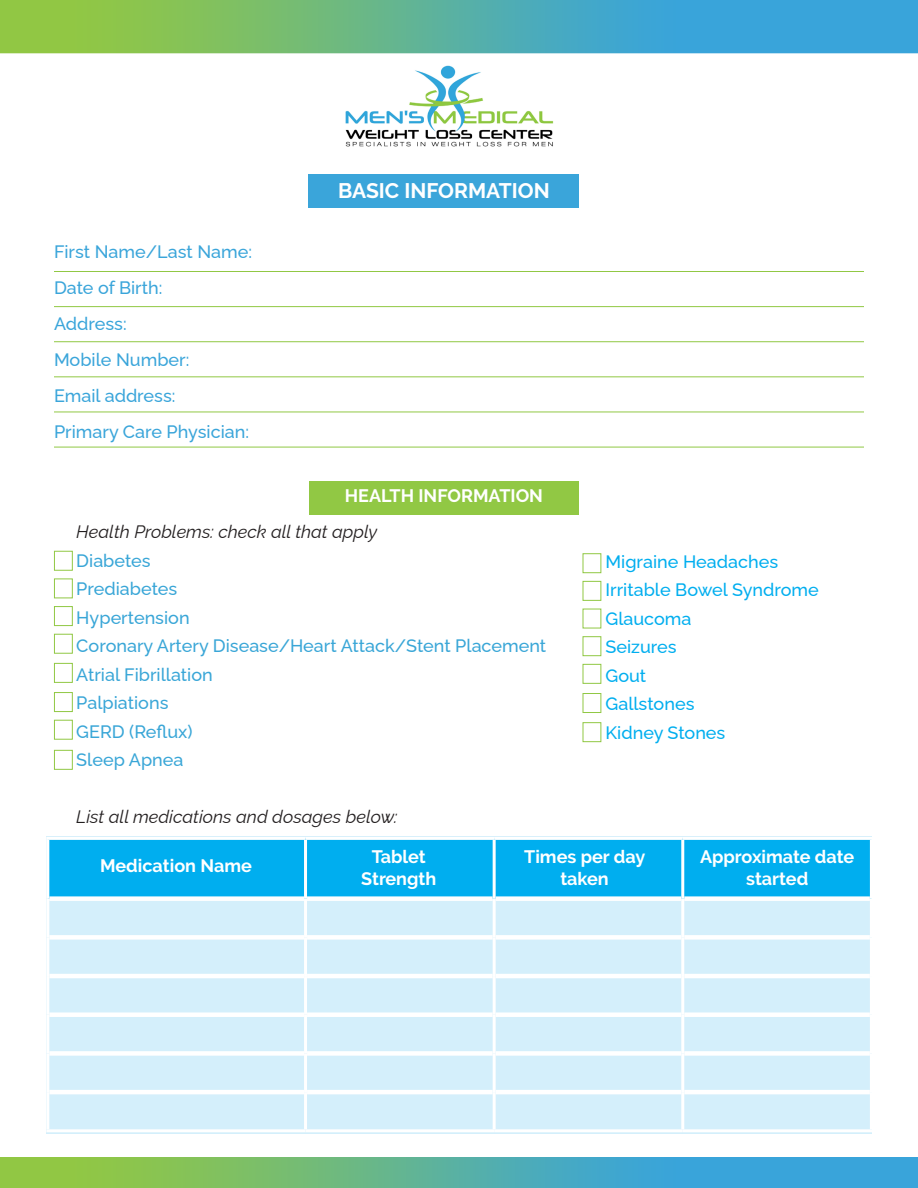
<style>
.page{position:relative;width:918px;height:1188px;background:#fff}
.page>*{position:absolute;margin:0;border:0;box-sizing:border-box;transform-origin:0 0}
.t1{font:700 21px "Raleway";color:#fff}
.t2{font:500 18px "Raleway";color:#39a6d7}
.t3{font:500 18px "Raleway";color:#3aa5da}
.t4{font:700 18px/21.6px "Raleway";color:#fff;text-align:center}
.t5{font:500 18px "Raleway";color:#00aeef}
.t6{font:italic 18px "Raleway";color:#231f20}
</style>
<div class="page">
<img style="left:345px;top:68px;width:209px;height:79px">
<hr style="left:54px;top:271px;width:810px;height:1px;background:#91c844">
<hr style="left:54px;top:306px;width:810px;height:1px;background:#91c844">
<hr style="left:54px;top:341px;width:810px;height:1px;background:#91c844">
<hr style="left:54px;top:376px;width:810px;height:1px;background:#91c844">
<hr style="left:54px;top:412px;width:810px;height:1px;background:#91c844">
<hr style="left:54px;top:447px;width:810px;height:1px;background:#91c844">
<div style="left:309px;top:481px;width:270px;height:33px;background:#91c844"></div>
<div style="left:309px;top:174px;width:270px;height:34px;background:#3aa5da"></div>
<div style="left:54px;top:551px;width:19px;height:20px;border:1px solid #91c844"></div>
<div style="left:54px;top:578px;width:19px;height:20px;border:1px solid #91c844"></div>
<div style="left:54px;top:606px;width:19px;height:20px;border:1px solid #91c844"></div>
<div style="left:54px;top:634px;width:19px;height:20px;border:1px solid #91c844"></div>
<div style="left:54px;top:663px;width:19px;height:20px;border:1px solid #91c844"></div>
<div style="left:54px;top:692px;width:19px;height:20px;border:1px solid #91c844"></div>
<div style="left:54px;top:720px;width:19px;height:20px;border:1px solid #91c844"></div>
<div style="left:54px;top:750px;width:19px;height:20px;border:1px solid #91c844"></div>
<div style="left:583px;top:553px;width:18px;height:20px;border:1px solid #91c844"></div>
<div style="left:583px;top:581px;width:18px;height:20px;border:1px solid #91c844"></div>
<div style="left:583px;top:636px;width:18px;height:20px;border:1px solid #91c844"></div>
<div style="left:583px;top:664px;width:18px;height:20px;border:1px solid #91c844"></div>
<div style="left:583px;top:693px;width:18px;height:20px;border:1px solid #91c844"></div>
<div style="left:583px;top:722px;width:18px;height:20px;border:1px solid #91c844"></div>
<div style="left:46px;top:837px;width:826px;height:297px;background:#d4effb"></div>
<div style="left:49px;top:840px;width:821px;height:56px;background:#00aeef"></div>
<div style="left:49px;top:896px;width:255px;height:5px;background:#fff"></div>
<div style="left:307px;top:896px;width:186px;height:5px;background:#fff"></div>
<div style="left:496px;top:896px;width:185px;height:5px;background:#fff"></div>
<div style="left:684px;top:896px;width:186px;height:5px;background:#fff"></div>
<div style="left:49px;top:935px;width:255px;height:5px;background:#fff"></div>
<div style="left:307px;top:935px;width:186px;height:5px;background:#fff"></div>
<div style="left:496px;top:935px;width:185px;height:5px;background:#fff"></div>
<div style="left:684px;top:935px;width:186px;height:5px;background:#fff"></div>
<hr style="left:49px;top:974px;width:255px;height:4px;background:#fff">
<hr style="left:307px;top:974px;width:186px;height:4px;background:#fff">
<hr style="left:496px;top:974px;width:185px;height:4px;background:#fff">
<hr style="left:684px;top:974px;width:186px;height:4px;background:#fff">
<div style="left:49px;top:1012px;width:255px;height:5px;background:#fff"></div>
<div style="left:307px;top:1012px;width:186px;height:5px;background:#fff"></div>
<div style="left:496px;top:1012px;width:185px;height:5px;background:#fff"></div>
<div style="left:684px;top:1012px;width:186px;height:5px;background:#fff"></div>
<div style="left:49px;top:1051px;width:255px;height:5px;background:#fff"></div>
<div style="left:307px;top:1051px;width:186px;height:5px;background:#fff"></div>
<div style="left:496px;top:1051px;width:185px;height:5px;background:#fff"></div>
<div style="left:684px;top:1051px;width:186px;height:5px;background:#fff"></div>
<hr style="left:49px;top:1090px;width:255px;height:4px;background:#fff">
<hr style="left:307px;top:1090px;width:186px;height:4px;background:#fff">
<hr style="left:496px;top:1090px;width:185px;height:4px;background:#fff">
<hr style="left:684px;top:1090px;width:186px;height:4px;background:#fff">
<hr style="left:46px;top:837px;width:260px;height:3px;background:#fff">
<hr style="left:46px;top:840px;width:3px;height:59px;background:#fff">
<hr style="left:306px;top:837px;width:188px;height:3px;background:#fff">
<hr style="left:304px;top:840px;width:3px;height:59px;background:#fff">
<hr style="left:494px;top:837px;width:189px;height:3px;background:#fff">
<hr style="left:493px;top:840px;width:3px;height:59px;background:#fff">
<hr style="left:683px;top:837px;width:190px;height:3px;background:#fff">
<hr style="left:681px;top:840px;width:3px;height:59px;background:#fff">
<hr style="left:870px;top:840px;width:3px;height:59px;background:#fff">
<hr style="left:46px;top:899px;width:3px;height:38px;background:#fff">
<hr style="left:304px;top:899px;width:3px;height:38px;background:#fff">
<hr style="left:493px;top:899px;width:3px;height:38px;background:#fff">
<hr style="left:681px;top:899px;width:3px;height:38px;background:#fff">
<hr style="left:870px;top:899px;width:3px;height:38px;background:#fff">
<hr style="left:46px;top:937px;width:3px;height:39px;background:#fff">
<hr style="left:304px;top:937px;width:3px;height:39px;background:#fff">
<hr style="left:493px;top:937px;width:3px;height:39px;background:#fff">
<hr style="left:681px;top:937px;width:3px;height:39px;background:#fff">
<hr style="left:870px;top:937px;width:3px;height:39px;background:#fff">
<hr style="left:46px;top:976px;width:3px;height:39px;background:#fff">
<hr style="left:304px;top:976px;width:3px;height:39px;background:#fff">
<hr style="left:493px;top:976px;width:3px;height:39px;background:#fff">
<hr style="left:681px;top:976px;width:3px;height:39px;background:#fff">
<hr style="left:870px;top:976px;width:3px;height:39px;background:#fff">
<hr style="left:46px;top:1015px;width:3px;height:38px;background:#fff">
<hr style="left:304px;top:1015px;width:3px;height:38px;background:#fff">
<hr style="left:493px;top:1015px;width:3px;height:38px;background:#fff">
<hr style="left:681px;top:1015px;width:3px;height:38px;background:#fff">
<hr style="left:870px;top:1015px;width:3px;height:38px;background:#fff">
<hr style="left:46px;top:1053px;width:3px;height:39px;background:#fff">
<hr style="left:304px;top:1053px;width:3px;height:39px;background:#fff">
<hr style="left:493px;top:1053px;width:3px;height:39px;background:#fff">
<hr style="left:681px;top:1053px;width:3px;height:39px;background:#fff">
<hr style="left:870px;top:1053px;width:3px;height:39px;background:#fff">
<hr style="left:46px;top:1092px;width:3px;height:37px;background:#fff">
<hr style="left:304px;top:1092px;width:3px;height:37px;background:#fff">
<hr style="left:493px;top:1092px;width:3px;height:37px;background:#fff">
<hr style="left:681px;top:1092px;width:3px;height:37px;background:#fff">
<hr style="left:870px;top:1092px;width:3px;height:37px;background:#fff">
<hr style="left:46px;top:1129px;width:260px;height:3px;background:#fff">
<hr style="left:306px;top:1129px;width:188px;height:3px;background:#fff">
<hr style="left:494px;top:1129px;width:189px;height:3px;background:#fff">
<hr style="left:683px;top:1129px;width:190px;height:3px;background:#fff">
<img style="left:0;top:0;width:918px;height:68px">
<img style="left:0;top:1158px;width:918px;height:30px">
<p class="t3" style="left:54px;top:238px;width:200px">First Name/Last Name:</p>
<p class="t3" style="left:54px;top:274px;width:110px">Date of Birth:</p>
<p class="t3" style="left:54px;top:310px;width:74px">Address:</p>
<p class="t3" style="left:54px;top:346px;width:137px">Mobile Number:</p>
<p class="t3" style="left:54px;top:382px;width:123px">Email address:</p>
<p class="t3" style="left:54px;top:418px;width:197px">Primary Care Physician:</p>
<p class="t1" style="left:338px;top:179px;width:213px">BASIC INFORMATION</p>
<p class="t4" style="left:345px;top:485px;width:200px">HEALTH INFORMATION</p>
<p class="t6" style="left:76px;top:517px;width:303px">Health Problems: check all that apply</p>
<p class="t2" style="left:76px;top:546px;width:76px">Diabetes</p>
<p class="t2" style="left:76px;top:574px;width:102px">Prediabetes</p>
<p class="t2" style="left:76px;top:603px;width:115px">Hypertension</p>
<p class="t2" style="left:76px;top:631px;width:471px">Coronary Artery Disease/Heart Attack/Stent Placement</p>
<p class="t2" style="left:76px;top:660px;width:138px">Atrial Fibrillation</p>
<p class="t2" style="left:76px;top:688px;width:94px">Palpiations</p>
<p class="t2" style="left:76px;top:717px;width:118px">GERD (Reflux)</p>
<p class="t2" style="left:76px;top:745px;width:109px">Sleep Apnea</p>
<p class="t6" style="left:76px;top:802px;width:323px">List all medications and dosages below:</p>
<p class="t5" style="left:606px;top:547px;width:174px">Migraine Headaches</p>
<p class="t5" style="left:606px;top:575px;width:215px">Irritable Bowel Syndrome</p>
<p class="t5" style="left:606px;top:604px;width:88px">Glaucoma</p>
<p class="t5" style="left:606px;top:632px;width:73px">Seizures</p>
<p class="t5" style="left:606px;top:661px;width:42px">Gout</p>
<p class="t5" style="left:606px;top:689px;width:90px">Gallstones</p>
<p class="t5" style="left:606px;top:718px;width:121px">Kidney Stones</p>
<p class="t4" style="left:100px;top:855px;width:153px">Medication Name</p>
<p class="t4" style="left:361px;top:846px;width:77px">Tablet<br>Strength</p>
<p class="t4" style="left:524px;top:846px;width:123px">Times per day taken</p>
<p class="t4" style="left:700px;top:846px;width:156px">Approximate date</p>
<p class="t4" style="left:746px;top:868px;width:64px">started</p>
</div>
